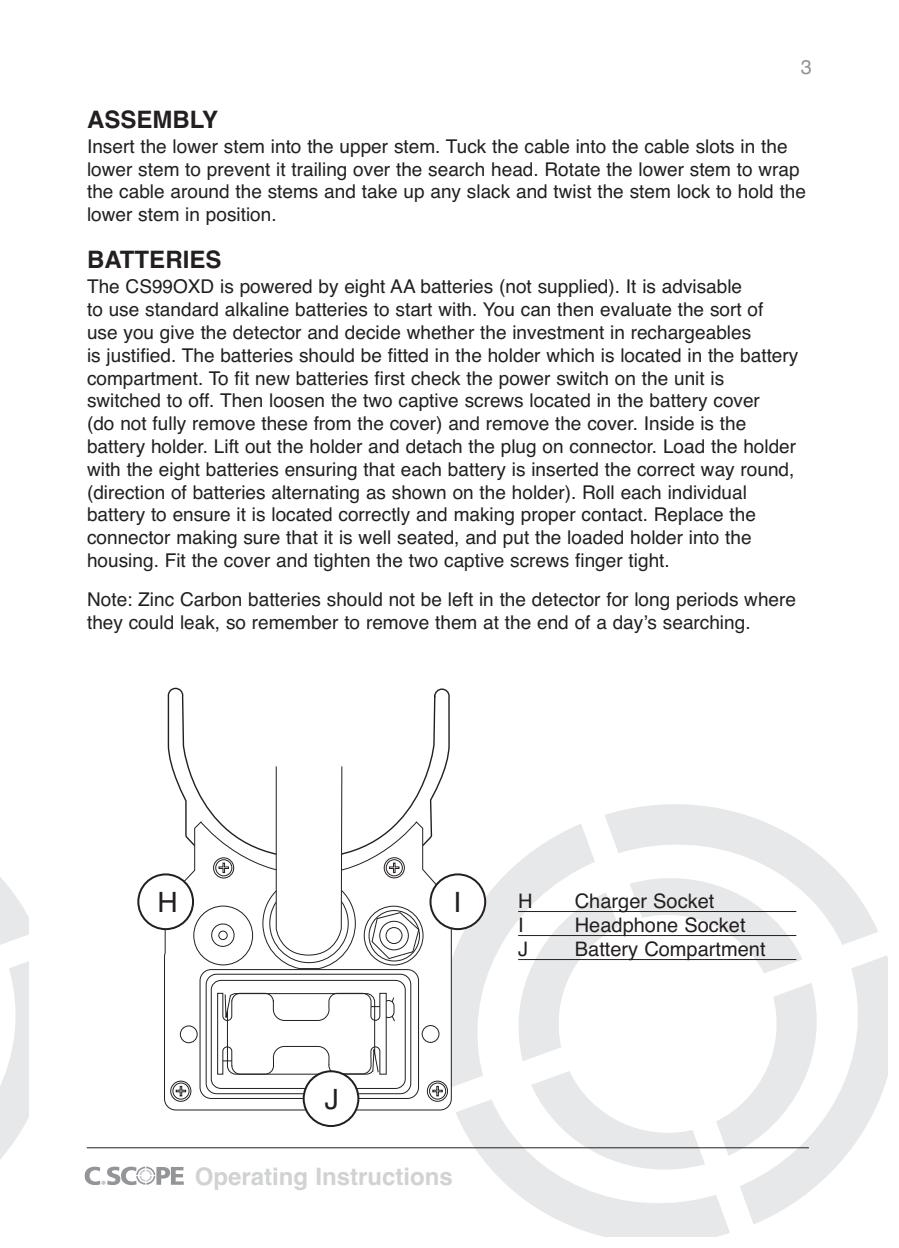
<style>
.page{position:relative;width:899px;height:1248px;background:#fff}
.page>*{position:absolute;margin:0;border:0;box-sizing:border-box;transform-origin:0 0}
.t1{font:28px "Helvetica";color:#231f20}
.t2{font:700 24px "Helvetica";color:#d1d2d4}
.t3{font:700 24px "Helvetica";color:#231f20}
.t4{font:20px "Helvetica";color:#231f20}
.t5{font:20px "Helvetica";color:#939598}
.t6{font:19px/22.8px "Helvetica";color:#231f20}
</style>
<div class="page">
<svg style="left:605px;top:804px;width:225px;height:60px;fill:#e7e8e9"></svg>
<svg style="left:517px;top:824px;width:78px;height:40px;fill:#e7e8e9"></svg>
<svg style="left:0;top:877px;width:28px;height:67px"></svg>
<svg style="left:0;top:962px;width:28px;height:197px"></svg>
<svg style="left:167px;top:687px;width:283px;height:135px"></svg>
<svg style="left:164px;top:822px;width:269px;height:288px"></svg>
<div style="left:213px;top:857px;width:21px;height:21px;border:1px solid #231f20;border-radius:50%"></div>
<div style="left:384px;top:857px;width:21px;height:21px;border:1px solid #231f20;border-radius:50%"></div>
<div style="left:215px;top:859px;width:17px;height:17px;border:1px solid #231f20;border-radius:50%"></div>
<div style="left:386px;top:859px;width:17px;height:17px;border:1px solid #231f20;border-radius:50%"></div>
<svg style="left:388px;top:862px;width:12px;height:11px"></svg>
<svg style="left:218px;top:862px;width:11px;height:11px"></svg>
<div style="left:170px;top:1080px;width:21px;height:21px;border:1px solid #231f20;border-radius:50%"></div>
<div style="left:172px;top:1082px;width:17px;height:17px;border:1px solid #231f20;border-radius:50%"></div>
<svg style="left:175px;top:1085px;width:12px;height:11px"></svg>
<div style="left:427px;top:1080px;width:21px;height:21px;border:1px solid #231f20;border-radius:50%"></div>
<div style="left:180px;top:1025px;width:18px;height:18px;border:1px solid #231f20;border-radius:50%"></div>
<div style="left:422px;top:1024px;width:17px;height:18px;border:1px solid #231f20;border-radius:50%"></div>
<div style="left:193px;top:905px;width:60px;height:60px;border:1px solid #231f20;border-radius:50%"></div>
<div style="left:364px;top:905px;width:59px;height:60px;border:1px solid #231f20;border-radius:50%"></div>
<div style="left:368px;top:910px;width:52px;height:51px;border:1px solid #231f20;border-radius:50%"></div>
<svg style="left:371px;top:911px;width:49px;height:48px"></svg>
<div style="left:385px;top:927px;width:17px;height:16px;border:1px solid #231f20;border-radius:50%"></div>
<div style="left:379px;top:920px;width:30px;height:30px;border:1px solid #231f20;border-radius:50%"></div>
<div style="left:211px;top:923px;width:23px;height:23px;border:1px solid #231f20;border-radius:50%"></div>
<div style="left:218px;top:930px;width:10px;height:9px;border:1px solid #231f20;border-radius:50%"></div>
<div style="left:199px;top:969px;width:220px;height:129px;border:1px solid #231f20;border-radius:11px"></div>
<div style="left:206px;top:973px;width:205px;height:121px;border:1px solid #231f20;border-radius:10px"></div>
<div style="left:211px;top:979px;width:195px;height:109px;border:1px solid #231f20;border-radius:10px"></div>
<svg style="left:262px;top:765px;width:94px;height:204px"></svg>
<svg style="left:137px;top:873px;width:57px;height:57px"></svg>
<svg style="left:429px;top:864px;width:458px;height:372px"></svg>
<svg style="left:217px;top:992px;width:178px;height:134px"></svg>
<svg style="left:85px;top:1166px;width:99px;height:18px"></svg>
<hr style="left:87px;top:1147px;width:722px;height:1px;background:#231f20">
<p class="t5" style="left:800px;top:55px;width:13px">3</p>
<p class="t3" style="left:87px;top:105px;width:133px">ASSEMBLY</p>
<p class="t6" style="left:87px;top:135px;width:720px">Insert the lower stem into the upper stem. Tuck the cable into the cable slots in the lower stem to prevent it trailing over the search head. Rotate the lower stem to wrap the cable around the stems and take up any slack and twist the stem lock to hold the lower stem in position.</p>
<p class="t3" style="left:87px;top:246px;width:136px">BATTERIES</p>
<p class="t6" style="left:87px;top:275px;width:712px">The CS99OXD is powered by eight AA batteries (not supplied). It is advisable<br>to use standard alkaline batteries to start with. You can then evaluate the sort of use you give the detector and decide whether the investment in rechargeables<br>is justified. The batteries should be fitted in the holder which is located in the battery compartment. To fit new batteries first check the power switch on the unit is switched to off. Then loosen the two captive screws located in the battery cover<br>(do not fully remove these from the cover) and remove the cover. Inside is the battery holder. Lift out the holder and detach the plug on connector. Load the holder with the eight batteries ensuring that each battery is inserted the correct way round, (direction of batteries alternating as shown on the holder). Roll each individual battery to ensure it is located correctly and making proper contact. Replace the connector making sure that it is well seated, and put the loaded holder into the housing. Fit the cover and tighten the two captive screws finger tight.</p>
<p class="t6" style="left:87px;top:588px;width:710px">Note: Zinc Carbon batteries should not be left in the detector for long periods where they could leak, so remember to remove them at the end of a day’s searching.</p>
<h1 class="t1" style="left:157px;top:886px;width:22px">H</h1>
<h1 class="t1" style="left:453px;top:886px;width:9px">I</h1>
<h1 class="t1" style="left:325px;top:1082px;width:15px">J</h1>
<p class="t2" style="left:195px;top:1162px;width:260px">Operating Instructions</p>
<p class="t4" style="left:518px;top:888px;width:16px">H</p>
<p class="t4" style="left:575px;top:888px;width:141px">Charger Socket</p>
<p class="t4" style="left:518px;top:912px;width:7px">I</p>
<p class="t4" style="left:575px;top:912px;width:172px">Headphone Socket</p>
<p class="t4" style="left:518px;top:936px;width:11px">J</p>
<p class="t4" style="left:575px;top:936px;width:192px">Battery Compartment</p>
</div>
